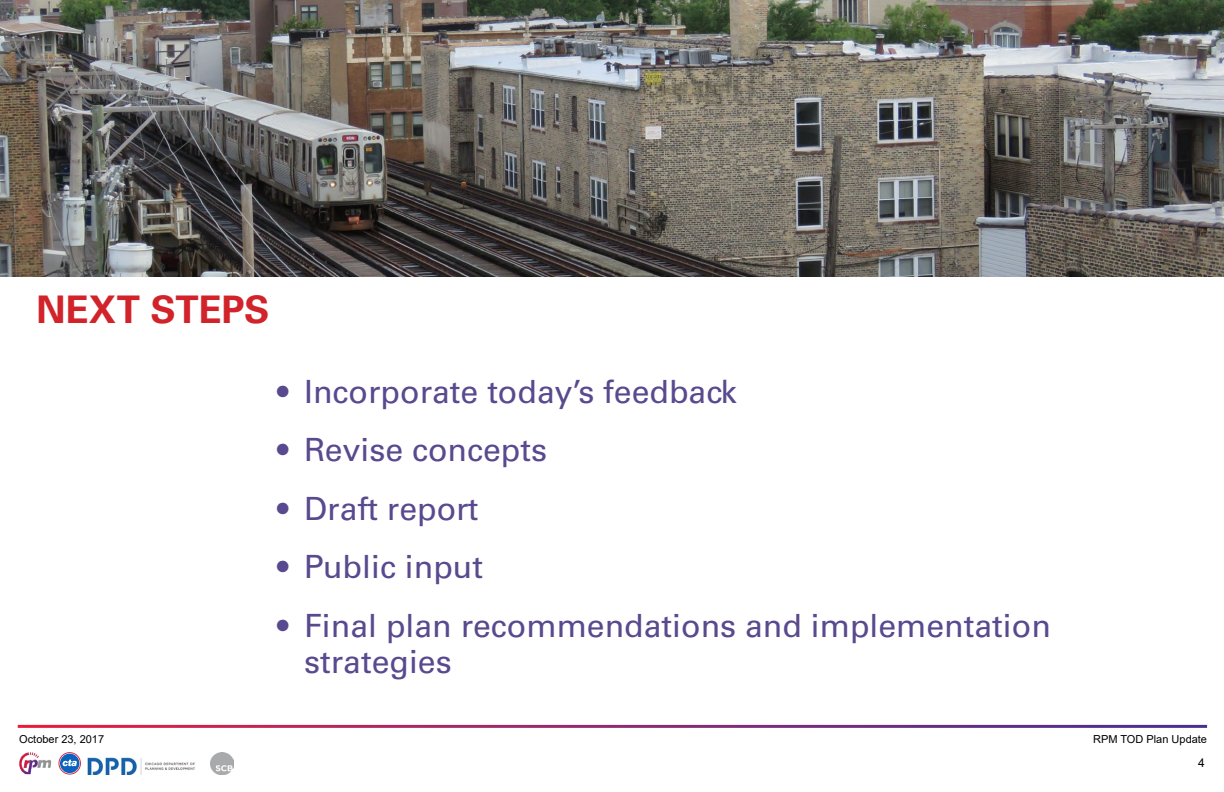
<style>
.page{position:relative;width:1224px;height:792px;background:#fff}
.page>*{position:absolute;margin:0;border:0;box-sizing:border-box;transform-origin:0 0}
.t1{font:700 38px "Univers";letter-spacing:-.005em;color:#d2232a}
.t2{font:32px/36px "Univers LT Std";color:#59498e}
.t3{font:12px "Arial";color:#000101}
.t4{font:11px "Arial";color:#010000}
</style>
<div class="page">
<img style="left:211px;top:752px;width:22px;height:22px">
<div style="left:59px;top:752px;width:22px;height:22px;border:1px solid #ce1f43;border-radius:50%"></div>
<svg style="left:60px;top:754px;width:19px;height:19px"></svg>
<svg style="left:63px;top:760px;width:15px;height:7px"></svg>
<img style="left:19px;top:752px;width:32px;height:22px">
<img style="left:88px;top:758px;width:107px;height:17px">
<img style="left:0;top:0;width:1224px;height:276px">
<p class="t1" style="left:36px;top:288px;width:235px">NEXT STEPS</p>
<p class="t2" style="left:277px;top:374px;width:461px">• Incorporate today’s feedback</p>
<p class="t2" style="left:277px;top:432px;width:271px">• Revise concepts</p>
<p class="t2" style="left:277px;top:491px;width:203px">• Draft report</p>
<p class="t2" style="left:277px;top:549px;width:207px">• Public input</p>
<p class="t2" style="left:304px;top:608px;width:748px;text-indent:-27px">• Final plan recommendations and implementation strategies</p>
<p class="t4" style="left:19px;top:732px;width:86px">October 23, 2017</p>
<p class="t4" style="left:1093px;top:731px;width:115px">RPM TOD Plan Update</p>
<p class="t3" style="left:1198px;top:754px;width:8px">4</p>
</div>
